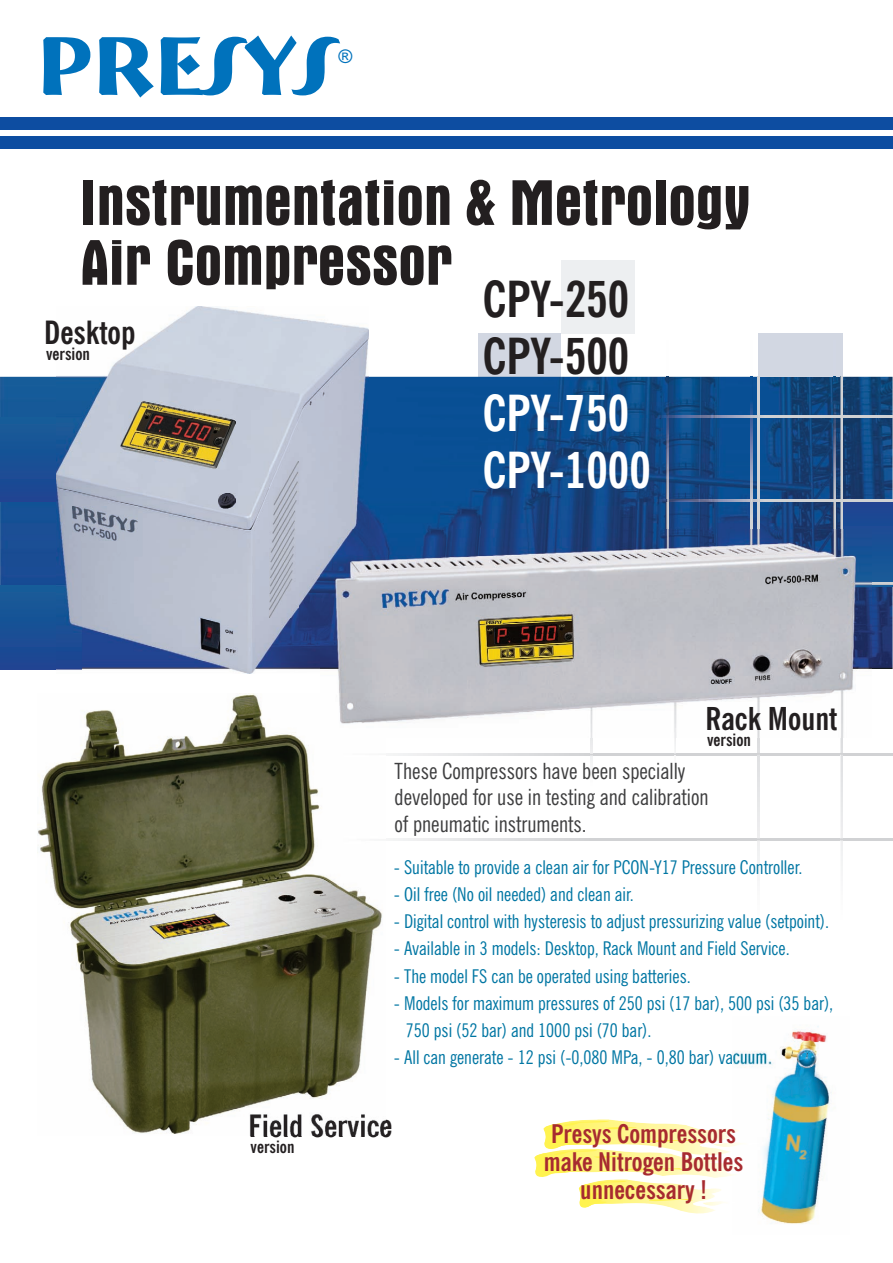
<style>
.page{position:relative;width:893px;height:1263px;background:#fff}
.page>*{position:absolute;margin:0;border:0;box-sizing:border-box;transform-origin:0 0}
.t1{font:700 condensed 65.4px/59.8px "Aurora BT";color:#231f20}
.t2{font:700 condensed 49.65px/57px "News Gothic BT";color:#fff}
.t3{font:700 condensed 49.65px/57px "News Gothic BT";color:#231f20}
.t4{font:700 condensed 32.1px "News Gothic BT";color:#231f20}
.t5{font:700 condensed 31.5px "News Gothic BT";color:#231f20}
.t6{font:700 condensed 25.65px/27.9px "News Gothic BT";color:#a72b30;text-align:center}
.t7{font:condensed 22.35px/26.7px "News Gothic BT";color:#3e3e3f}
.t8{font:condensed 18.9px/27.3px "News Gothic BT";color:#0076a3}
.t9{font:18.9px "Arial";color:#0072bc}
.t10{font:700 condensed 16.95px "News Gothic BT";color:#231f20}
</style>
<div class="page">
<div style="left:478px;top:334px;width:83px;height:43px;background:#d2d7e2"></div>
<img style="left:0;top:377px;width:893px;height:292px">
<div style="left:758px;top:333px;width:85px;height:44px;background:#d2d7e2"></div>
<div style="left:0;top:117px;width:893px;height:31px;background:#0d4da1"></div>
<div style="left:0;top:130px;width:893px;height:5px;background:#fff"></div>
<svg style="left:43px;top:35px;width:297px;height:63px"></svg>
<div style="left:561px;top:261px;width:73px;height:73px;background:#edeff1"></div>
<svg style="left:843px;top:502px;width:50px;height:85px;background:#1d4f95"></svg>
<div style="left:0;top:585px;width:83px;height:84px;background:#195195"></div>
<div style="left:0;top:417px;width:82px;height:84px;background:#195195"></div>
<img style="left:57px;top:306px;width:311px;height:368px">
<img style="left:269px;top:462px;width:29px;height:155px">
<img style="left:73px;top:506px;width:65px;height:34px">
<img style="left:219px;top:493px;width:16px;height:16px">
<img style="left:120px;top:401px;width:115px;height:67px">
<img style="left:171px;top:418px;width:29px;height:21px">
<img style="left:841px;top:377px;width:2px;height:494px">
<img style="left:757px;top:377px;width:2px;height:494px">
<img style="left:674px;top:738px;width:2px;height:18px">
<img style="left:591px;top:738px;width:1px;height:27px">
<img style="left:834px;top:377px;width:1px;height:152px">
<img style="left:750px;top:377px;width:2px;height:152px">
<img style="left:667px;top:377px;width:2px;height:152px">
<img style="left:602px;top:416px;width:291px;height:2px">
<img style="left:602px;top:499px;width:291px;height:2px">
<img style="left:871px;top:583px;width:22px;height:1px">
<img style="left:320px;top:529px;width:551px;height:209px">
<img style="left:37px;top:693px;width:349px;height:443px">
<img style="left:733px;top:1026px;width:99px;height:198px">
<img style="left:589px;top:1119px;width:171px;height:36px">
<img style="left:700px;top:1149px;width:51px;height:29px">
<img style="left:676px;top:1179px;width:61px;height:34px">
<svg style="left:534px;top:1120px;width:166px;height:89px"></svg>
<p class="t9" style="left:338px;top:49px;width:15px">®</p>
<h1 class="t1" style="left:80px;top:178px;width:672px">Instrumentation &amp; Metrology<br>Air Compressor</h1>
<h2 class="t3" style="left:483px;top:276px;width:148px">CPY-250<br>CPY-500</h2>
<h2 class="t2" style="left:483px;top:389px;width:169px">CPY-750<br>CPY-1000</h2>
<h3 class="t4" style="left:44px;top:320px;width:93px">Desktop</h3>
<p class="t10" style="left:46px;top:347px;width:45px">version</p>
<h3 class="t5" style="left:705px;top:706px;width:134px">Rack Mount</h3>
<p class="t10" style="left:707px;top:733px;width:45px">version</p>
<p class="t7" style="left:395px;top:759px;width:316px">These Compressors have been specially developed for use in testing and calibration of pneumatic instruments.</p>
<p class="t8" style="left:394px;top:855px;width:410px">- Suitable to provide a clean air for PCON-Y17 Pressure Controller.</p>
<p class="t8" style="left:394px;top:882px;width:241px">- Oil free (No oil needed) and clean air.</p>
<p class="t8" style="left:394px;top:909px;width:437px">- Digital control with hysteresis to adjust pressurizing value (setpoint).</p>
<p class="t8" style="left:394px;top:937px;width:397px">- Available in 3 models: Desktop, Rack Mount and Field Service.</p>
<p class="t8" style="left:394px;top:964px;width:298px">- The model FS can be operated using batteries.</p>
<p class="t8" style="left:406px;top:991px;width:429px;text-indent:-12px">- Models for maximum pressures of 250 psi (17 bar), 500 psi (35 bar),<br>750 psi (52 bar) and 1000 psi (70 bar).</p>
<p class="t8" style="left:394px;top:1046px;width:379px">- All can generate - 12 psi (-0,080 MPa, - 0,80 bar) vacuum.</p>
<h3 class="t5" style="left:249px;top:1113px;width:145px">Field Service</h3>
<p class="t10" style="left:251px;top:1140px;width:45px">version</p>
<h3 class="t6" style="left:544px;top:1122px;width:201px">Presys Compressors make Nitrogen Bottles unnecessary !</h3>
</div>
